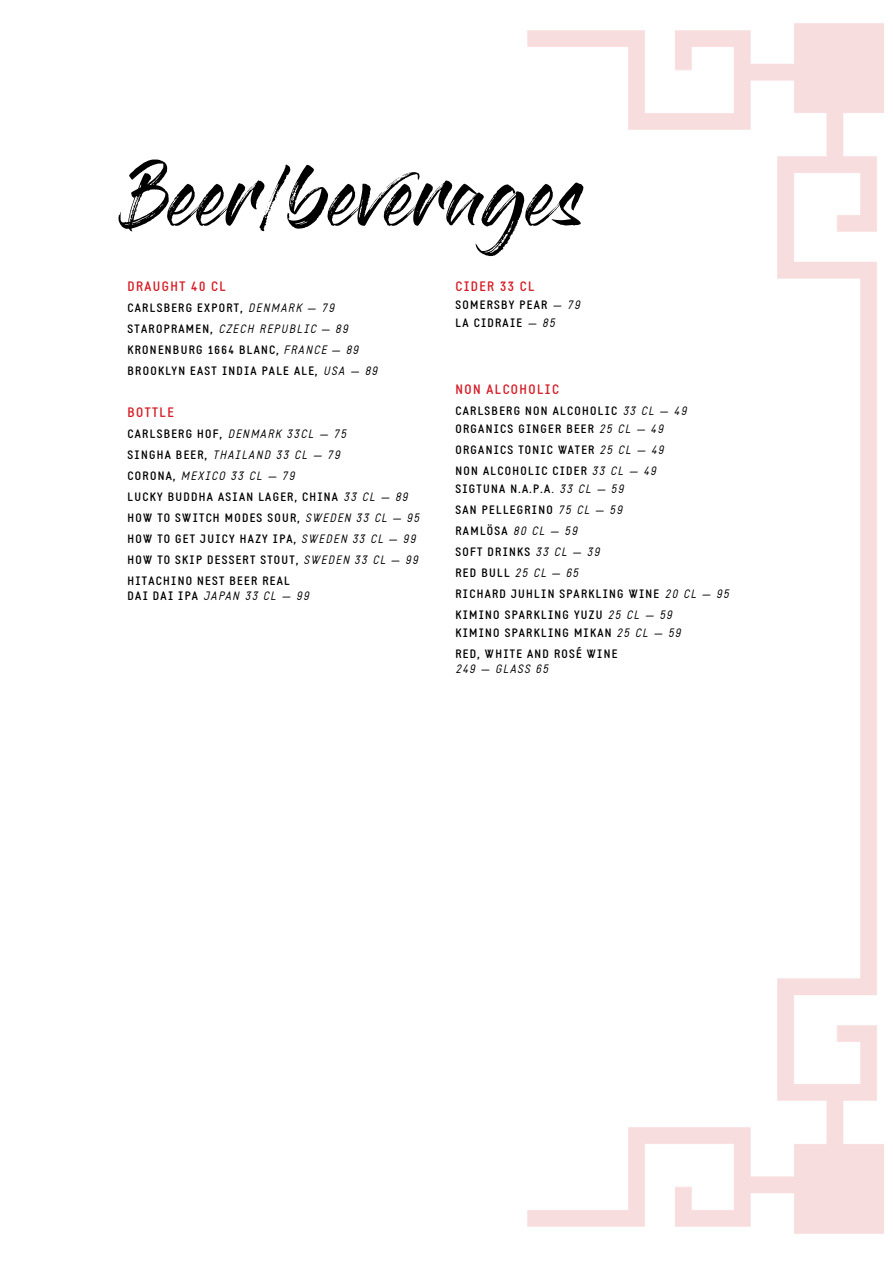
<style>
.page{position:relative;width:893px;height:1263px;background:#fff}
.page>*{position:absolute;margin:0;border:0;box-sizing:border-box;transform-origin:0 0}
.t1{font:60px "Gloss And Bloom";color:#000}
.t2{font:700 13.5px "Static";letter-spacing:.1em;color:#d61c26}
.t3{font:700 12px/21px "Static";letter-spacing:.1em;color:#000}
.t4{font:italic 12px "Static";letter-spacing:.1em;color:#000}
.s1{font-weight:400;font-style:italic}
.s2{font-weight:700;font-style:normal}
</style>
<div class="page">
<img style="left:527px;top:23px;width:357px;height:1211px">
<h1 class="t1" style="left:128px;top:170px;width:458px">Beer/beverages</h1>
<p class="t2" style="left:128px;top:278px;width:100px">DRAUGHT 40 CL</p>
<p class="t3" style="left:128px;top:297px;width:251px">CARLSBERG EXPORT, <span class="s1">DENMARK — 79<br></span>STAROPRAMEN, <span class="s1">CZECH REPUBLIC — 89<br></span>KRONENBURG 1664 BLANC, <span class="s1">FRANCE — 89<br></span>BROOKLYN EAST INDIA PALE ALE, <span class="s1">USA — 89</span></p>
<p class="t2" style="left:128px;top:404px;width:48px">BOTTLE</p>
<p class="t3" style="left:128px;top:423px;width:293px">CARLSBERG HOF, <span class="s1">DENMARK 33CL — 75<br></span>SINGHA BEER, <span class="s1">THAILAND 33 CL — 79<br></span>CORONA, <span class="s1">MEXICO 33 CL — 79<br></span>LUCKY BUDDHA ASIAN LAGER, CHINA <span class="s1">33 CL — 89<br></span>HOW TO SWITCH MODES SOUR, <span class="s1">SWEDEN 33 CL — 95<br></span>HOW TO GET JUICY HAZY IPA, <span class="s1">SWEDEN 33 CL — 99<br></span>HOW TO SKIP DESSERT STOUT, <span class="s1">SWEDEN 33 CL — 99<br></span>HITACHINO NEST BEER REAL</p>
<p class="t4" style="left:128px;top:588px;width:183px"><span class="s2">DAI DAI IPA</span> JAPAN 33 CL — 99</p>
<p class="t2" style="left:455px;top:278px;width:81px">CIDER 33 CL</p>
<p class="t3" style="left:455px;top:296px;width:126px;line-height:18px">SOMERSBY PEAR <span class="s1">— 79<br></span>LA CIDRAIE <span class="s1">— 85</span></p>
<p class="t2" style="left:455px;top:381px;width:105px">NON ALCOHOLIC</p>
<p class="t3" style="left:455px;top:402px;width:232px;line-height:18px">CARLSBERG NON ALCOHOLIC <span class="s1">33 CL — 49<br></span>ORGANICS GINGER BEER <span class="s1">25 CL — 49</span></p>
<p class="t3" style="left:455px;top:440px;width:210px">ORGANICS TONIC WATER <span class="s1">25 CL — 49<br></span>NON ALCOHOLIC CIDER <span class="s1">33 CL — 49</span></p>
<p class="t3" style="left:455px;top:479px;width:275px">SIGTUNA N.A.P.A<span class="s1">. 33 CL — 59<br></span>SAN PELLEGRINO <span class="s1">75 CL — 59<br></span>RAMLÖSA <span class="s1">80 CL — 59<br></span>SOFT DRINKS <span class="s1">33 CL — 39<br></span>RED BULL <span class="s1">25 CL — 65<br></span>RICHARD JUHLIN SPARKLING WINE <span class="s1">20 CL — 95<br></span>KIMINO SPARKLING YUZU <span class="s1">25 CL — 59</span></p>
<p class="t3" style="left:455px;top:623px;width:227px">KIMINO SPARKLING MIKAN <span class="s1">25 CL — 59<br></span>RED, WHITE AND ROSÉ WINE</p>
<p class="t4" style="left:455px;top:662px;width:94px">249 — GLASS 65</p>
</div>
